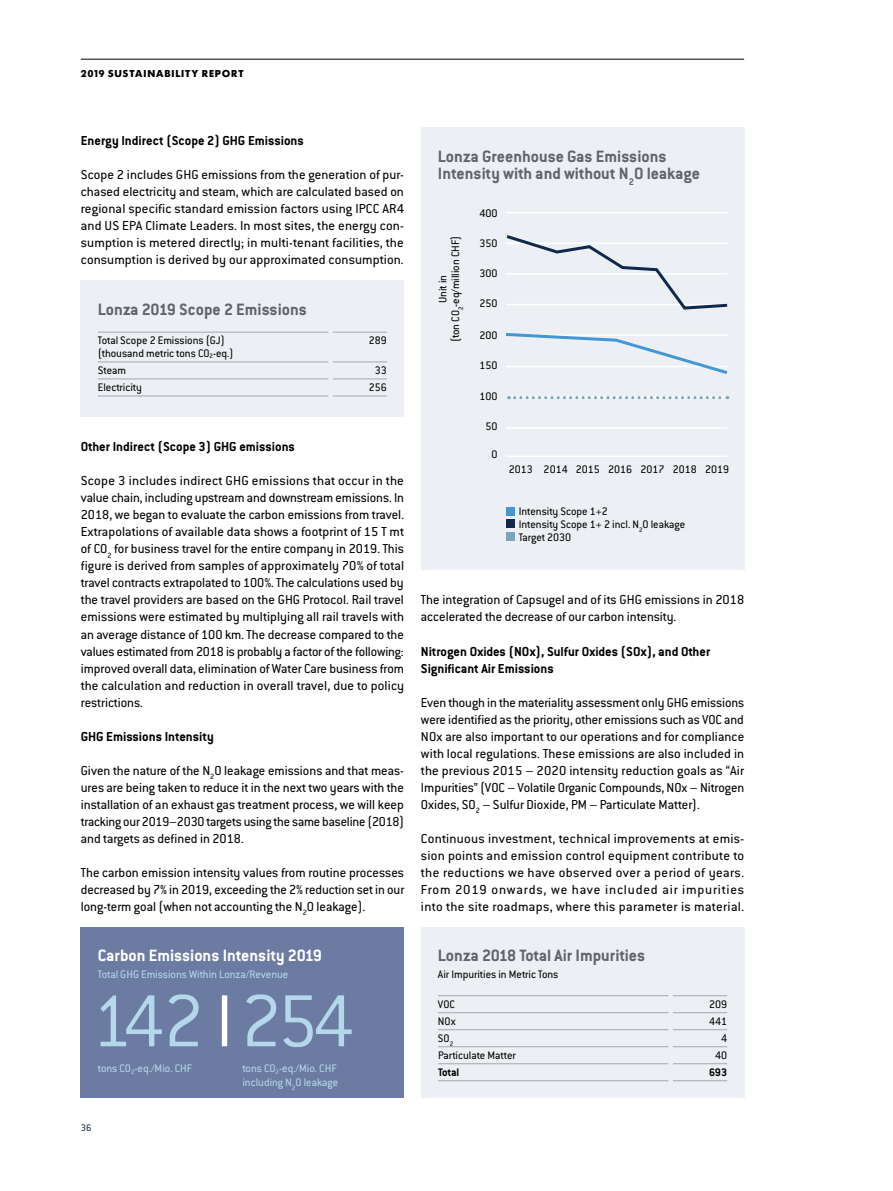
<style>
.page{position:relative;width:893px;height:1191px;background:#fff}
.page>*{position:absolute;margin:0;border:0;box-sizing:border-box;transform-origin:0 0}
.t1{font:300 81px "Conduit ITC Std";letter-spacing:-.06em;color:#b5d7eb}
.t2{font:700 18px/17px "Conduit ITC Std";color:#61646a}
.t3{font:700 18px "Conduit ITC Std";color:#fff}
.t4{font:14.25px/17px "Conduit ITC Std";color:#000;text-align:justify}
.t5{font:700 14.25px/17px "Conduit ITC Std";color:#000}
.t6{font:12.15px "Conduit ITC Std";color:#000}
.t7{font:12px/12.8px "Conduit ITC Std";color:#000}
.t8{font:12px/13.8px "Conduit ITC Std";color:#b5d7eb}
.t9{font:700 12px "Conduit ITC Std";letter-spacing:-.01em;color:#000}
.t10{font:700 10.5px "Futura SH";letter-spacing:.115em;color:#000}
.t11{font:10.5px "Conduit ITC Std";color:#10284c}
.s1{color:#fff}
</style>
<div class="page">
<div style="left:81px;top:927px;width:323px;height:170px;background:#6c7ba1"></div>
<div style="left:421px;top:927px;width:323px;height:170px;background:#ecf0f4"></div>
<hr style="left:438px;top:995px;width:230px;height:1px;background:#a5a7aa">
<hr style="left:673px;top:995px;width:54px;height:1px;background:#a5a7aa">
<hr style="left:438px;top:1012px;width:230px;height:1px;background:#a5a7aa">
<hr style="left:673px;top:1012px;width:54px;height:1px;background:#a5a7aa">
<hr style="left:438px;top:1029px;width:230px;height:1px;background:#a5a7aa">
<hr style="left:673px;top:1029px;width:54px;height:1px;background:#a5a7aa">
<hr style="left:438px;top:1046px;width:230px;height:1px;background:#a5a7aa">
<hr style="left:673px;top:1046px;width:54px;height:1px;background:#a5a7aa">
<hr style="left:438px;top:1063px;width:230px;height:1px;background:#a5a7aa">
<hr style="left:673px;top:1063px;width:54px;height:1px;background:#a5a7aa">
<hr style="left:438px;top:1080px;width:230px;height:1px;background:#a5a7aa">
<hr style="left:673px;top:1080px;width:54px;height:1px;background:#a5a7aa">
<div style="left:81px;top:281px;width:323px;height:136px;background:#ecf0f4"></div>
<hr style="left:98px;top:332px;width:230px;height:1px;background:#a5a7aa">
<hr style="left:333px;top:332px;width:54px;height:1px;background:#a5a7aa">
<hr style="left:98px;top:361px;width:230px;height:1px;background:#a5a7aa">
<hr style="left:333px;top:361px;width:54px;height:1px;background:#a5a7aa">
<hr style="left:98px;top:378px;width:230px;height:1px;background:#a5a7aa">
<hr style="left:333px;top:378px;width:54px;height:1px;background:#a5a7aa">
<hr style="left:98px;top:395px;width:230px;height:1px;background:#a5a7aa">
<hr style="left:333px;top:395px;width:54px;height:1px;background:#a5a7aa">
<div style="left:421px;top:128px;width:323px;height:442px;background:#ecf0f4"></div>
<hr style="left:506px;top:212px;width:221px;height:1px;background:#fff">
<hr style="left:506px;top:396px;width:221px;height:2px;background:#fff">
<hr style="left:506px;top:427px;width:221px;height:1px;background:#fff">
<hr style="left:506px;top:455px;width:221px;height:2px;background:#fff">
<div style="left:506px;top:507px;width:8px;height:8px;background:#4398d4"></div>
<div style="left:506px;top:519px;width:8px;height:9px;background:#10284c"></div>
<div style="left:506px;top:532px;width:8px;height:9px;background:#78a5bb"></div>
<svg style="left:506px;top:333px;width:222px;height:41px"></svg>
<svg style="left:506px;top:235px;width:222px;height:75px"></svg>
<svg style="left:515px;top:396px;width:213px;height:3px"></svg>
<hr style="left:81px;top:59px;width:663px;height:1px;background:#000">
<p class="t10" style="left:81px;top:67px;width:164px">2019 SUSTAINABILITY REPORT</p>
<p class="t5" style="left:81px;top:132px;width:225px">Energy Indirect (Scope 2) GHG Emissions</p>
<p class="t4" style="left:81px;top:166px;width:325px">Scope 2 includes GHG emissions from the generation of pur&shy;chased electricity and steam, which are calculated based on regional specific standard emission factors using IPCC AR4 and US EPA Climate Leaders. In most sites, the energy con&shy;sumption is metered directly; in multi-tenant facilities, the consumption is derived by our approximated consumption.</p>
<p class="t2" style="left:98px;top:300px;width:211px">Lonza 2019 Scope 2 Emissions</p>
<p class="t7" style="left:98px;top:333px;width:137px">Total Scope 2 Emissions (GJ) (thousand metric tons CO<sub>2</sub>-eq.)</p>
<p class="t7" style="left:369px;top:333px;width:20px">289</p>
<p class="t7" style="left:98px;top:363px;width:30px">Steam</p>
<p class="t7" style="left:375px;top:363px;width:14px">33</p>
<p class="t7" style="left:98px;top:380px;width:46px">Electricity</p>
<p class="t7" style="left:369px;top:380px;width:20px">256</p>
<p class="t5" style="left:81px;top:438px;width:216px">Other Indirect (Scope 3) GHG emissions</p>
<p class="t4" style="left:81px;top:472px;width:325px">Scope 3 includes indirect GHG emissions that occur in the value chain, including upstream and downstream emissions. In 2018, we began to evaluate the carbon emissions from travel.<br>Extrapolations of available data shows a footprint of 15 T mt of CO<sub>2</sub> for business travel for the entire company in 2019. This figure is derived from samples of approximately 70% of total travel contracts extrapolated to 100%. The calculations used by the travel providers are based on the GHG Protocol. Rail travel emissions were estimated by multiplying all rail travels with an average distance of 100 km. The decrease compared to the values estimated from 2018 is probably a factor of the following: improved overall data, elimination of Water Care business from the calculation and reduction in overall travel, due to policy restrictions.</p>
<p class="t5" style="left:81px;top:727px;width:135px">GHG Emissions Intensity</p>
<p class="t4" style="left:81px;top:761px;width:325px">Given the nature of the N<sub>2</sub>O leakage emissions and that meas&shy;ures are being taken to reduce it in the next two years with the installation of an exhaust gas treatment process, we will keep tracking our 2019–2030 targets using the same baseline (2018) and targets as defined in 2018.</p>
<p class="t4" style="left:81px;top:863px;width:325px">The carbon emission intensity values from routine processes decreased by 7% in 2019, exceeding the 2% reduction set in our long-term goal (when not accounting the N<sub>2</sub>O leakage).</p>
<p class="t3" style="left:98px;top:944px;width:226px">Carbon Emissions Intensity 2019</p>
<p class="t8" style="left:98px;top:967px;width:192px">Total GHG Emissions Within Lonza/Revenue</p>
<h1 class="t1" style="left:91px;top:972px;width:265px">142 <span class="s1">I</span>254</h1>
<p class="t8" style="left:98px;top:1061px;width:96px">tons CO<sub>2</sub>-eq./Mio. CHF</p>
<p class="t11" style="left:81px;top:1121px;width:12px">36</p>
<p class="t8" style="left:242px;top:1061px;width:97px">tons CO<sub>2</sub>-eq./Mio. CHF including N<sub>2</sub>O leakage</p>
<p class="t2" style="left:438px;top:147px;width:264px">Lonza Greenhouse Gas Emissions<br>Intensity with and without N<sub>2</sub>O leakage</p>
<p class="t7" style="left:436px;top:342px;width:108px;text-align:center;rotate:-90deg">Unit in<br>(ton CO<sub>2</sub>-eq/million CHF)</p>
<p class="t6" style="left:479px;top:206px;width:20px">400</p>
<p class="t7" style="left:479px;top:237px;width:20px">350</p>
<p class="t7" style="left:479px;top:267px;width:20px">300</p>
<p class="t7" style="left:479px;top:297px;width:20px">250</p>
<p class="t7" style="left:479px;top:329px;width:20px">200</p>
<p class="t7" style="left:479px;top:359px;width:20px">150</p>
<p class="t7" style="left:479px;top:390px;width:20px">100</p>
<p class="t7" style="left:485px;top:420px;width:14px">50</p>
<p class="t7" style="left:491px;top:448px;width:8px">0</p>
<p class="t7" style="left:509px;top:463px;width:222px">2013 2014 2015 2016 2017 2018 2019</p>
<p class="t7" style="left:519px;top:505px;width:168px">Intensity Scope 1+2<br>Intensity Scope 1+ 2 incl. N<sub>2</sub>O leakage<br>Target 2030</p>
<p class="t4" style="left:421px;top:591px;width:325px">The integration of Capsugel and of its GHG emissions in 2018 accelerated the decrease of our carbon intensity.</p>
<p class="t5" style="left:421px;top:642px;width:291px">Nitrogen Oxides (NOx), Sulfur Oxides (SOx), and Other<br>Significant Air Emissions</p>
<p class="t4" style="left:421px;top:693px;width:325px">Even though in the materiality assessment only GHG emissions were identified as the priority, other emissions such as VOC and NOx are also important to our operations and for compliance with local regulations. These emissions are also included in the previous 2015 – 2020 intensity reduction goals as “Air Impurities” (VOC – Volatile Organic Compounds, NOx – Nitrogen Oxides, SO<sub>2</sub> – Sulfur Dioxide, PM – Particulate Matter).</p>
<p class="t4" style="left:421px;top:829px;width:325px">Continuous investment, technical improvements at emis&shy;sion points and emission control equipment contribute to the reductions we have observed over a period of years.<br>From 2019 onwards, we have included air impurities into the site roadmaps, where this parameter is material.</p>
<p class="t2" style="left:438px;top:946px;width:209px">Lonza 2018 Total Air Impurities</p>
<p class="t7" style="left:438px;top:967px;width:122px">Air Impurities in Metric Tons</p>
<p class="t7" style="left:438px;top:997px;width:19px">VOC</p>
<p class="t7" style="left:709px;top:997px;width:20px">209</p>
<p class="t7" style="left:438px;top:1014px;width:19px">NOx</p>
<p class="t7" style="left:709px;top:1014px;width:20px">441</p>
<p class="t7" style="left:438px;top:1031px;width:17px">SO<sub>2</sub></p>
<p class="t7" style="left:721px;top:1031px;width:8px">4</p>
<p class="t7" style="left:438px;top:1048px;width:79px">Particulate Matter</p>
<p class="t7" style="left:715px;top:1048px;width:14px">40</p>
<p class="t9" style="left:438px;top:1065px;width:23px">Total</p>
<p class="t9" style="left:709px;top:1065px;width:20px">693</p>
</div>
